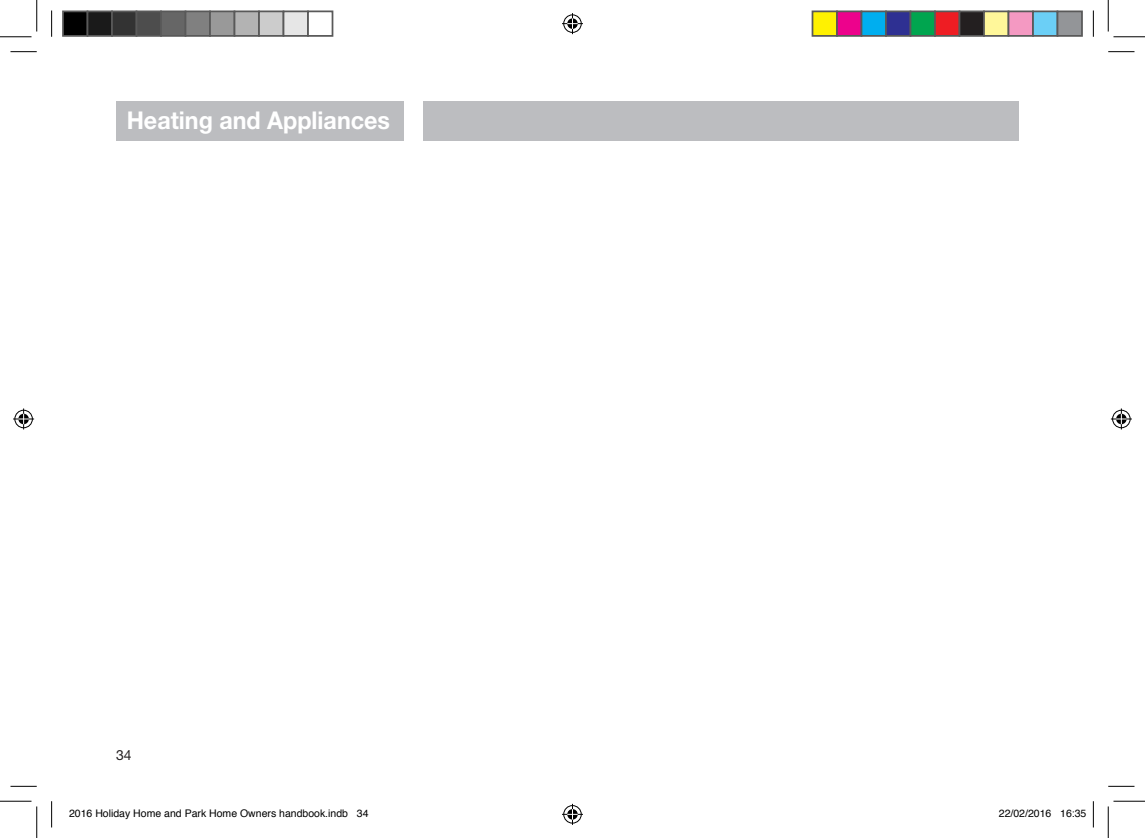
<style>
.page{position:relative;width:1145px;height:838px;background:#fff}
.page>*{position:absolute;margin:0;border:0;box-sizing:border-box;transform-origin:0 0}
.t1{font:700 24.5px "Helvetica Neue";color:#fff;scale:.95 1}
.t2{font:14px "Helvetica Neue";color:#231f20}
.t3{font:10.5px "Helvetica";color:#000}
</style>
<div class="page">
<div style="left:116px;top:101px;width:288px;height:40px;background:#bcbdc0"></div>
<div style="left:424px;top:101px;width:595px;height:40px;background:#bcbdc0"></div>
<svg style="left:10px;top:51px;width:27px;height:1px"></svg>
<svg style="left:1108px;top:51px;width:26px;height:1px"></svg>
<svg style="left:10px;top:786px;width:27px;height:1px"></svg>
<svg style="left:1108px;top:786px;width:26px;height:1px"></svg>
<svg style="left:51px;top:10px;width:1px;height:27px"></svg>
<svg style="left:51px;top:801px;width:1px;height:26px"></svg>
<svg style="left:1093px;top:10px;width:1px;height:27px"></svg>
<svg style="left:1093px;top:801px;width:1px;height:26px"></svg>
<hr style="left:0;top:36px;width:32px;height:1px;background:#000">
<hr style="left:1113px;top:36px;width:32px;height:1px;background:#000">
<hr style="left:0;top:800px;width:32px;height:1px;background:#000">
<hr style="left:1113px;top:800px;width:32px;height:1px;background:#000">
<hr style="left:36px;top:0;width:1px;height:31px;background:#000">
<hr style="left:36px;top:806px;width:1px;height:31px;background:#000">
<hr style="left:1108px;top:0;width:1px;height:31px;background:#000">
<hr style="left:1108px;top:806px;width:1px;height:31px;background:#000">
<svg style="left:562px;top:13px;width:21px;height:21px"></svg>
<svg style="left:562px;top:803px;width:21px;height:21px"></svg>
<svg style="left:13px;top:408px;width:21px;height:21px"></svg>
<svg style="left:1111px;top:408px;width:21px;height:21px"></svg>
<div style="left:63px;top:11px;width:25px;height:25px;background:#000"></div>
<div style="left:62px;top:10px;width:26px;height:27px;border:2px solid #595959"></div>
<div style="left:88px;top:11px;width:24px;height:25px;background:#1a1a1a"></div>
<div style="left:87px;top:10px;width:26px;height:27px;border:2px solid #595959"></div>
<div style="left:112px;top:11px;width:25px;height:25px;background:#333"></div>
<div style="left:111px;top:10px;width:26px;height:27px;border:2px solid #595959"></div>
<div style="left:137px;top:11px;width:24px;height:25px;background:#4d4d4d"></div>
<div style="left:136px;top:10px;width:26px;height:27px;border:2px solid #595959"></div>
<div style="left:161px;top:11px;width:25px;height:25px;background:#666"></div>
<div style="left:160px;top:10px;width:26px;height:27px;border:2px solid #595959"></div>
<div style="left:186px;top:11px;width:24px;height:25px;background:#808080"></div>
<div style="left:185px;top:10px;width:26px;height:27px;border:2px solid #595959"></div>
<div style="left:210px;top:11px;width:25px;height:25px;background:#999"></div>
<div style="left:209px;top:10px;width:26px;height:27px;border:2px solid #595959"></div>
<div style="left:235px;top:11px;width:24px;height:25px;background:#b3b3b3"></div>
<div style="left:234px;top:10px;width:26px;height:27px;border:2px solid #595959"></div>
<div style="left:259px;top:11px;width:25px;height:25px;background:#ccc"></div>
<div style="left:258px;top:10px;width:26px;height:27px;border:2px solid #595959"></div>
<div style="left:284px;top:11px;width:24px;height:25px;background:#e6e6e6"></div>
<div style="left:283px;top:10px;width:26px;height:27px;border:2px solid #595959"></div>
<div style="left:307px;top:10px;width:26px;height:27px;border:2px solid #595959"></div>
<div style="left:812px;top:11px;width:25px;height:25px;background:#fff101"></div>
<div style="left:812px;top:10px;width:26px;height:27px;border:2px solid #595959"></div>
<div style="left:837px;top:11px;width:24px;height:25px;background:#ed028c"></div>
<div style="left:836px;top:10px;width:26px;height:27px;border:2px solid #595959"></div>
<div style="left:861px;top:11px;width:25px;height:25px;background:#00aeef"></div>
<div style="left:861px;top:10px;width:26px;height:27px;border:2px solid #595959"></div>
<div style="left:886px;top:11px;width:24px;height:25px;background:#2e3092"></div>
<div style="left:885px;top:10px;width:26px;height:27px;border:2px solid #595959"></div>
<div style="left:910px;top:11px;width:25px;height:25px;background:#00a54f"></div>
<div style="left:910px;top:10px;width:26px;height:27px;border:2px solid #595959"></div>
<div style="left:935px;top:11px;width:24px;height:25px;background:#ee1d23"></div>
<div style="left:934px;top:10px;width:26px;height:27px;border:2px solid #595959"></div>
<div style="left:959px;top:11px;width:25px;height:25px;background:#231f20"></div>
<div style="left:959px;top:10px;width:26px;height:27px;border:2px solid #595959"></div>
<div style="left:984px;top:11px;width:24px;height:25px;background:#fff79a"></div>
<div style="left:983px;top:10px;width:26px;height:27px;border:2px solid #595959"></div>
<div style="left:1008px;top:11px;width:25px;height:25px;background:#f499c2"></div>
<div style="left:1008px;top:10px;width:26px;height:27px;border:2px solid #595959"></div>
<div style="left:1033px;top:11px;width:24px;height:25px;background:#6bcff6"></div>
<div style="left:1032px;top:10px;width:26px;height:27px;border:2px solid #595959"></div>
<div style="left:1057px;top:11px;width:25px;height:25px;background:#939598"></div>
<div style="left:1057px;top:10px;width:26px;height:27px;border:2px solid #595959"></div>
<h1 class="t1" style="left:127px;top:105px;width:279px">Heating and Appliances</h1>
<h2 class="t2" style="left:116px;top:746px;width:17px">34</h2>
<p class="t3" style="left:69px;top:805px;width:301px">2016 Holiday Home and Park Home Owners handbook.indb 34</p>
<p class="t3" style="left:999px;top:805px;width:89px">22/02/2016 16:35</p>
</div>
